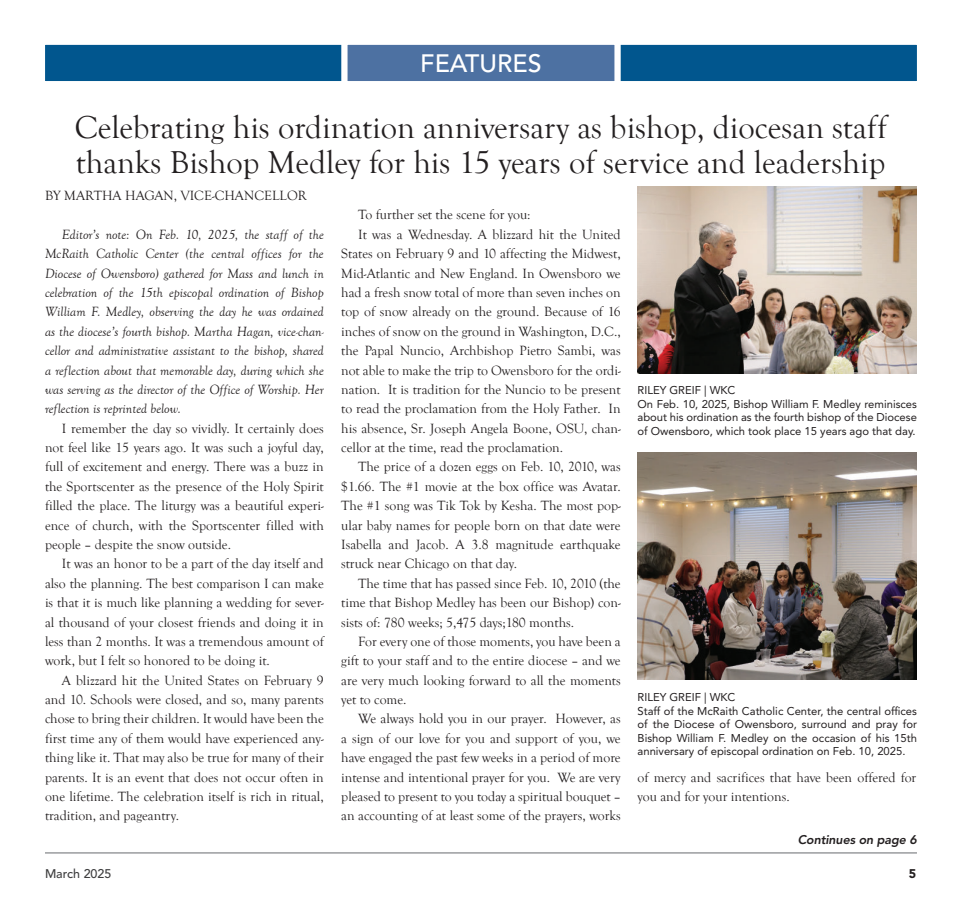
<style>
.page{position:relative;width:962px;height:923px;background:#fff}
.page>*{position:absolute;margin:0;border:0;box-sizing:border-box;transform-origin:0 0}
.t1{font:32.5px/35px "Goudy Old Style T";color:#231f20}
.t2{font:500 25px "Avenir LT Std";color:#fff}
.t3{font:13.75px/19.4px "Goudy Old Style T";color:#231f20;text-align:justify}
.t4{font:italic 13.75px/19.4px "Goudy Old Style T";color:#231f20;text-align:justify}
.t5{font:italic 800 12.5px "Avenir LT Std";letter-spacing:-.01em;color:#231f20}
.t6{font:500 12.5px "Avenir LT Std";color:#3e3e3f}
.t7{font:900 12.5px "Avenir LT Std";color:#231f20}
.t8{font:11.25px/13.5px "Avenir LT Std";color:#231f20}
</style>
<div class="page">
<hr style="left:45px;top:852px;width:872px;height:1px;background:#939598">
<div style="left:45px;top:44px;width:872px;height:37px;background:#01568e"></div>
<svg style="left:338px;top:44px;width:286px;height:37px"></svg>
<img style="left:638px;top:187px;width:279px;height:186px">
<img style="left:638px;top:453px;width:279px;height:226px">
<h2 class="t2" style="left:420px;top:50px;width:123px">FEATURES</h2>
<h1 class="t1" style="left:75px;top:109px;width:813px">Celebrating his ordination anniversary as bishop, diocesan staff thanks Bishop Medley for his 15 years of service and leadership</h1>
<p class="t3" style="left:45px;top:186px;width:263px">BY MARTHA HAGAN, VICE-CHANCELLOR</p>
<p class="t4" style="left:45px;top:225px;width:280px;text-indent:17px">Editor’s note: On Feb. 10, 2025, the staff of the McRaith Catholic Center (the central offices for the Diocese of Owensboro) gathered for Mass and lunch in celebration of the 15th episcopal ordination of Bishop William F. Medley, observing the day he was ordained as the diocese’s fourth bishop. Martha Hagan, vice-chan&shy;cellor and administrative assistant to the bishop, shared a reflection about that memorable day, during which she was serving as the director of the Office of Worship. Her reflection is reprinted below.</p>
<p class="t3" style="left:45px;top:418px;width:280px;text-indent:17px">I remember the day so vividly. It certainly does not feel like 15 years ago. It was such a joyful day, full of excitement and energy. There was a buzz in the Sportscenter as the presence of the Holy Spirit filled the place. The liturgy was a beautiful experi&shy;ence of church, with the Sportscenter filled with people – despite the snow outside.</p>
<p class="t3" style="left:45px;top:554px;width:280px;text-indent:17px">It was an honor to be a part of the day itself and also the planning. The best comparison I can make is that it is much like planning a wedding for sever&shy;al thousand of your closest friends and doing it in less than 2 months. It was a tremendous amount of work, but I felt so honored to be doing it.</p>
<p class="t3" style="left:45px;top:670px;width:280px;text-indent:17px">A blizzard hit the United States on February 9 and 10. Schools were closed, and so, many parents chose to bring their children. It would have been the first time any of them would have experienced any&shy;thing like it. That may also be true for many of their parents. It is an event that does not occur often in one lifetime. The celebration itself is rich in ritual, tradition, and pageantry.</p>
<p class="t3" style="left:358px;top:205px;width:174px">To further set the scene for you:</p>
<p class="t3" style="left:358px;top:225px;width:264px">It was a Wednesday. A blizzard hit the United</p>
<p class="t3" style="left:341px;top:244px;width:281px">States on February 9 and 10 affecting the Midwest,</p>
<p class="t3" style="left:341px;top:263px;width:281px">Mid-Atlantic and New England. In Owensboro we</p>
<p class="t3" style="left:341px;top:283px;width:281px">had a fresh snow total of more than seven inches on</p>
<p class="t3" style="left:341px;top:302px;width:281px">top of snow already on the ground. Because of 16</p>
<p class="t3" style="left:341px;top:321px;width:281px">inches of snow on the ground in Washington, D.C.,</p>
<p class="t3" style="left:341px;top:341px;width:281px">the Papal Nuncio, Archbishop Pietro Sambi, was</p>
<p class="t3" style="left:341px;top:360px;width:281px">not able to make the trip to Owensboro for the ordi-</p>
<p class="t3" style="left:341px;top:380px;width:281px">nation. It is tradition for the Nuncio to be present</p>
<p class="t3" style="left:341px;top:399px;width:281px">to read the proclamation from the Holy Father. In</p>
<p class="t3" style="left:341px;top:418px;width:281px">his absence, Sr. Joseph Angela Boone, OSU, chan-</p>
<p class="t3" style="left:341px;top:438px;width:223px">cellor at the time, read the proclamation.</p>
<p class="t3" style="left:358px;top:457px;width:264px">The price of a dozen eggs on Feb. 10, 2010, was</p>
<p class="t3" style="left:341px;top:476px;width:281px">$1.66. The #1 movie at the box office was Avatar.</p>
<p class="t3" style="left:341px;top:496px;width:281px">The #1 song was Tik Tok by Kesha. The most pop-</p>
<p class="t3" style="left:341px;top:515px;width:281px">ular baby names for people born on that date were</p>
<p class="t3" style="left:341px;top:535px;width:281px">Isabella and Jacob. A 3.8 magnitude earthquake</p>
<p class="t3" style="left:341px;top:554px;width:177px">struck near Chicago on that day.</p>
<p class="t3" style="left:358px;top:573px;width:264px">The time that has passed since Feb. 10, 2010 (the</p>
<p class="t3" style="left:341px;top:593px;width:281px">time that Bishop Medley has been our Bishop) con-</p>
<p class="t3" style="left:341px;top:612px;width:234px">sists of: 780 weeks; 5,475 days;180 months.</p>
<p class="t3" style="left:358px;top:631px;width:264px">For every one of those moments, you have been a</p>
<p class="t3" style="left:341px;top:651px;width:281px">gift to your staff and to the entire diocese – and we</p>
<p class="t3" style="left:341px;top:670px;width:281px">are very much looking forward to all the moments</p>
<p class="t3" style="left:341px;top:690px;width:67px">yet to come.</p>
<p class="t3" style="left:358px;top:709px;width:264px">We always hold you in our prayer. However, as</p>
<p class="t3" style="left:341px;top:728px;width:281px">a sign of our love for you and support of you, we</p>
<p class="t3" style="left:341px;top:748px;width:281px">have engaged the past few weeks in a period of more</p>
<p class="t3" style="left:341px;top:767px;width:281px">intense and intentional prayer for you. We are very</p>
<p class="t3" style="left:341px;top:786px;width:281px">pleased to present to you today a spiritual bouquet –</p>
<p class="t3" style="left:341px;top:806px;width:281px">an accounting of at least some of the prayers, works</p>
<p class="t8" style="left:638px;top:384px;width:281px">RILEY GREIF | WKC<br>On Feb. 10, 2025, Bishop William F. Medley reminisces about his ordination as the fourth bishop of the Diocese of Owensboro, which took place 15 years ago that day.</p>
<p class="t8" style="left:638px;top:690px;width:281px">RILEY GREIF | WKC<br>Staff of the McRaith Catholic Center, the central offices of the Diocese of Owensboro, surround and pray for Bishop William F. Medley on the occasion of his 15th anniversary of episcopal ordination on Feb. 10, 2025.</p>
<p class="t3" style="left:638px;top:767px;width:280px">of mercy and sacrifices that have been offered for you and for your intentions.</p>
<p class="t5" style="left:798px;top:834px;width:121px">Continues on page 6</p>
<p class="t6" style="left:45px;top:866px;width:68px">March 2025</p>
<p class="t7" style="left:909px;top:868px;width:9px">5</p>
</div>
